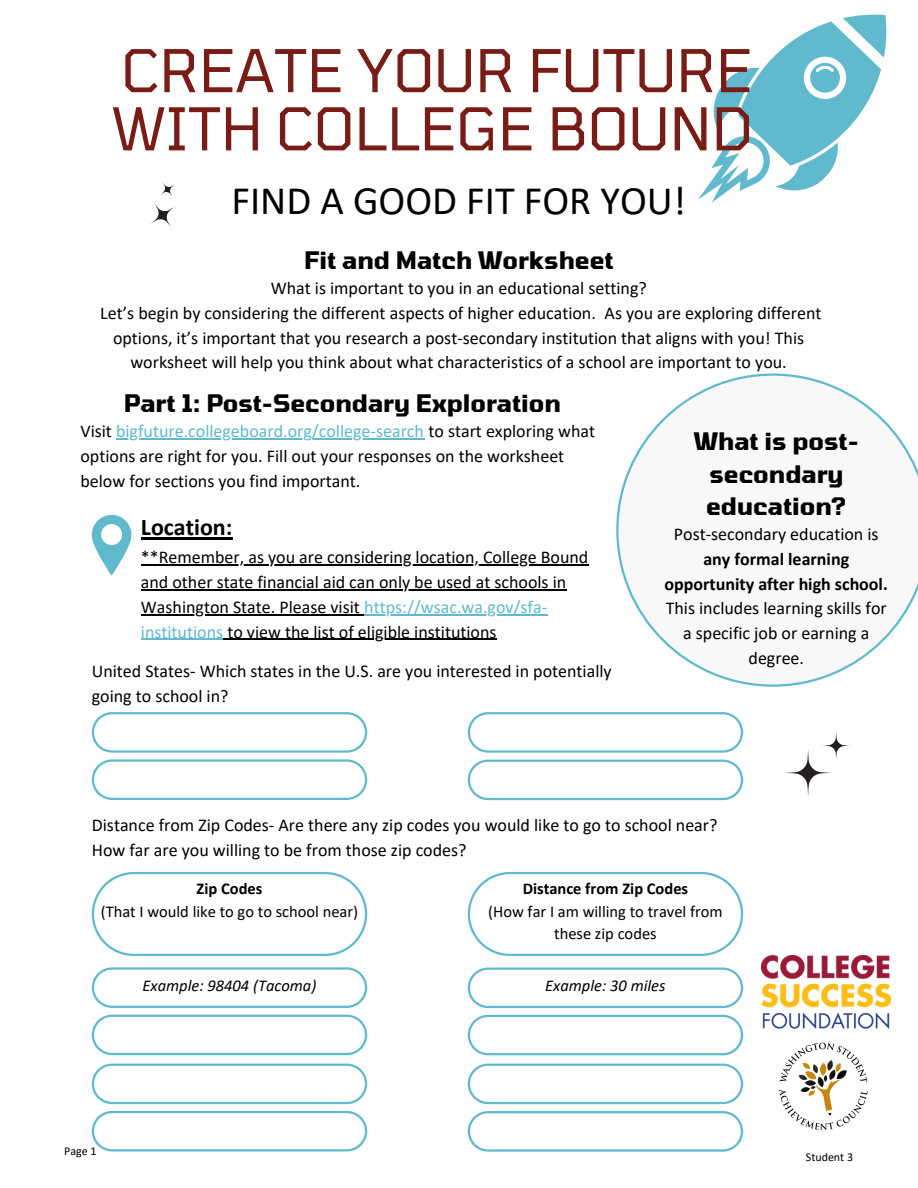
<style>
.page{position:relative;width:918px;height:1188px;background:#fff}
.page>*{position:absolute;margin:0;border:0;box-sizing:border-box;transform-origin:0 0}
.t1{font:58.5px "Tomorrow";color:#7a1c16}
.t2{font:40.5px "Calibri";color:#000}
.t3{font:700 24px/32.7px "Tomorrow";color:#000;text-align:center}
.t4{font:700 24px "Calibri";color:#000}
.t5{font:18px/24.8px "Calibri";color:#000}
.t6{font:18px "Calibri";color:#60b9cd}
.t7{font:16.5px/22.5px "Calibri";color:#000;text-align:center}
.t8{font:italic 16.5px "Calibri";color:#000}
.t9{font:12px "Calibri";color:#000}
.s1{color:#000}
.s2{color:#60b9cd}
.s3{font-weight:700}
</style>
<div class="page">
<svg style="left:698px;top:14px;width:189px;height:189px"></svg>
<img style="left:762px;top:955px;width:129px;height:74px">
<img style="left:779px;top:1042px;width:89px;height:88px">
<svg style="left:616px;top:373px;width:302px;height:313px"></svg>
<svg style="left:92px;top:515px;width:39px;height:61px"></svg>
<hr style="left:116px;top:438px;width:308px;height:1px;background:#60b9cd">
<hr style="left:141px;top:538px;width:91px;height:2px;background:#000">
<hr style="left:141px;top:565px;width:448px;height:1px;background:#000">
<hr style="left:141px;top:589px;width:426px;height:1px;background:#000">
<hr style="left:141px;top:614px;width:223px;height:1px;background:#000">
<hr style="left:364px;top:614px;width:183px;height:1px;background:#60b9cd">
<hr style="left:141px;top:639px;width:82px;height:1px;background:#60b9cd">
<hr style="left:223px;top:639px;width:274px;height:1px;background:#000">
<svg style="left:92px;top:712px;width:275px;height:41px"></svg>
<svg style="left:92px;top:759px;width:275px;height:41px"></svg>
<svg style="left:468px;top:712px;width:275px;height:41px"></svg>
<svg style="left:468px;top:760px;width:275px;height:40px"></svg>
<svg style="left:92px;top:872px;width:275px;height:84px"></svg>
<svg style="left:92px;top:1015px;width:275px;height:40px"></svg>
<svg style="left:468px;top:872px;width:275px;height:84px"></svg>
<svg style="left:468px;top:1015px;width:275px;height:40px"></svg>
<svg style="left:149px;top:182px;width:26px;height:46px"></svg>
<svg style="left:785px;top:731px;width:65px;height:65px"></svg>
<svg style="left:92px;top:1064px;width:275px;height:40px"></svg>
<svg style="left:92px;top:1111px;width:275px;height:40px"></svg>
<svg style="left:468px;top:1064px;width:275px;height:40px"></svg>
<svg style="left:468px;top:1111px;width:275px;height:41px"></svg>
<svg style="left:92px;top:967px;width:275px;height:41px"></svg>
<svg style="left:468px;top:968px;width:275px;height:40px"></svg>
<p class="t1" style="left:121px;top:34px;width:633px">CREATE YOUR FUTURE</p>
<h2 class="t1" style="left:112px;top:92px;width:642px">WITH COLLEGE BOUND</h2>
<h3 class="t2" style="left:232px;top:184px;width:456px">FIND A GOOD FIT FOR YOU!</h3>
<h1 class="t3" style="left:304px;top:243px;width:311px">Fit and Match Worksheet</h1>
<h1 class="t5" style="left:100px;top:277px;width:723px;text-align:center">What is important to you in an educational setting?<br>Let’s begin by considering the different aspects of higher education. As you are exploring different options, it’s important that you research a post-secondary institution that aligns with you! This worksheet will help you think about what characteristics of a school are important to you.</h1>
<p class="t3" style="left:124px;top:387px;width:439px">Part 1: Post-Secondary Exploration</p>
<p class="t6" style="left:80px;top:424px;width:516px"><span class="s1">Visit</span> bigfuture.collegeboard.org/college-search <span class="s1">to start exploring what</span></p>
<h3 class="t5" style="left:80px;top:445px;width:485px">options are right for you. Fill out your responses on the worksheet below for sections you find important.</h3>
<h3 class="t4" style="left:141px;top:517px;width:93px">Location:</h3>
<p class="t5" style="left:141px;top:547px;width:449px">**Remember, as you are considering location, College Bound</p>
<h3 class="t5" style="left:141px;top:571px;width:427px">and other state financial aid can only be used at schools in</h3>
<h3 class="t5" style="left:141px;top:596px;width:408px">Washington State. Please visit <span class="s2">https://wsac.wa.gov/sfa-</span></h3>
<h3 class="t5" style="left:141px;top:621px;width:357px"><span class="s2">institutions</span> to view the list of eligible institutions</h3>
<h3 class="t5" style="left:92px;top:660px;width:521px">United States- Which states in the U.S. are you interested in potentially going to school in?</h3>
<h3 class="t3" style="left:694px;top:424px;width:166px">What is post&shy;secondary education?</h3>
<h3 class="t5" style="left:665px;top:523px;width:225px;text-align:center">Post-secondary education is <span class="s3">any formal learning opportunity after high school.<br></span>This includes learning skills for a specific job or earning a degree.</h3>
<p class="t5" style="left:92px;top:814px;width:627px">Distance from Zip Codes- Are there any zip codes you would like to go to school near?<br>How far are you willing to be from those zip codes?</p>
<p class="t7" style="left:101px;top:879px;width:259px"><span class="s3">Zip Codes<br></span>(That I would like to go to school near)</p>
<p class="t7" style="left:488px;top:879px;width:236px"><span class="s3">Distance from Zip Codes<br></span>(How far I am willing to travel from these zip codes</p>
<p class="t8" style="left:143px;top:979px;width:175px">Example: 98404 (Tacoma)</p>
<p class="t8" style="left:545px;top:979px;width:122px">Example: 30 miles</p>
<p class="t9" style="left:64px;top:1146px;width:34px">Page 1</p>
<h3 class="t9" style="left:806px;top:1152px;width:49px">Student 3</h3>
</div>
